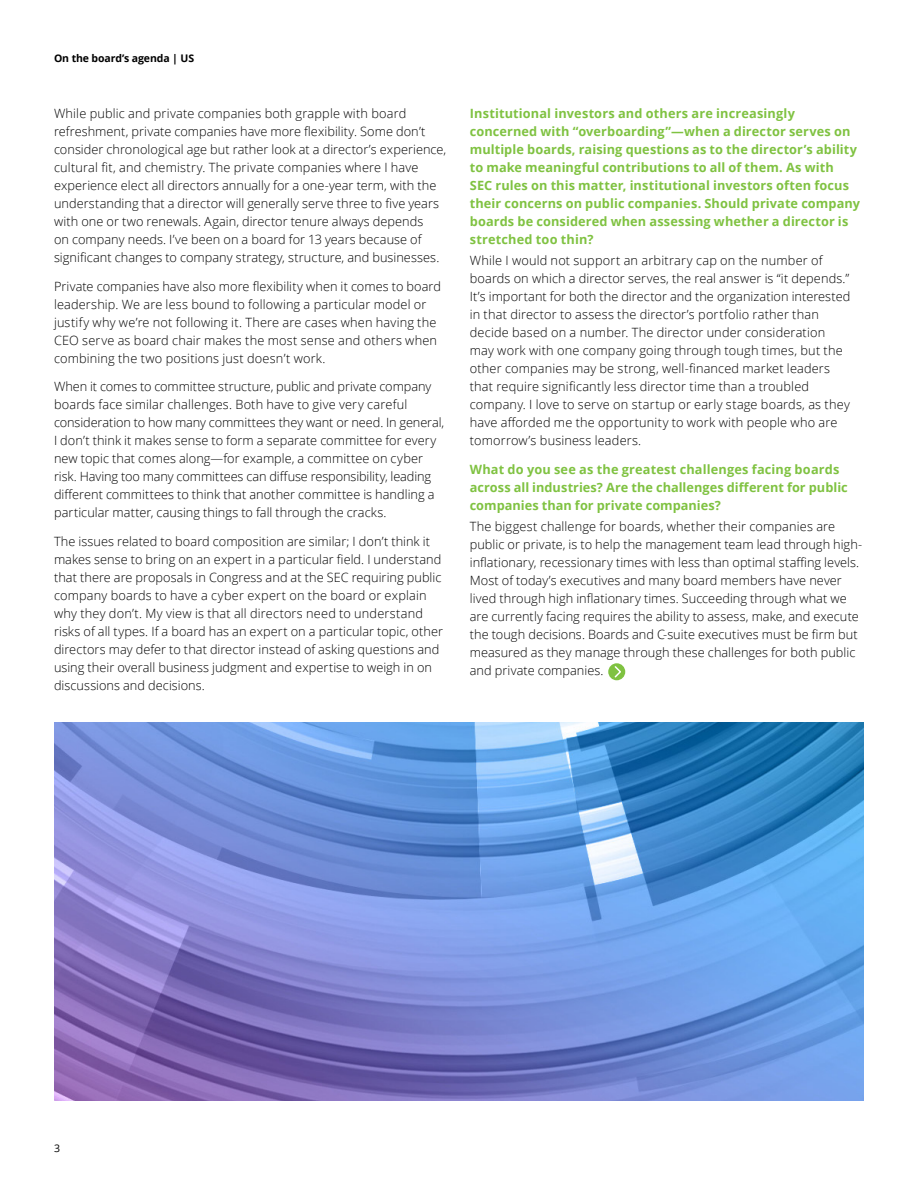
<style>
.page{position:relative;width:918px;height:1188px;background:#fff}
.page>*{position:absolute;margin:0;border:0;box-sizing:border-box;transform-origin:0 0}
.Body_copy__8_5_12pt{font:300 12.75px/18px "Open Sans";letter-spacing:.005em;color:#010101}
.Subhead_A__8_5_12pt{font:700 12.75px/18px "Open Sans";letter-spacing:.01em;color:#7fc241}
.Brochure_title__foli{font:700 10.5px "Open Sans";letter-spacing:-.01em;color:#010101}
.Folio_Left_pg__7_9_5{font:10.5px "Open Sans";color:#010101}
</style>
<div class="page">
<div style="left:608px;top:663px;width:17px;height:17px;background:#7fc241;border-radius:50%"></div>
<svg style="left:614px;top:666px;width:8px;height:13px"></svg>
<img style="left:54px;top:722px;width:810px;height:378px">
<p class="Brochure_title__foli" style="left:54px;top:51px;width:142px">On the board’s agenda | US</p>
<p class="Body_copy__8_5_12pt" style="left:54px;top:104px;width:394px">While public and private companies both grapple with board refreshment, private companies have more flexibility. Some don’t consider chronological age but rather look at a director’s experience, cultural fit, and chemistry. The private companies where I have experience elect all directors annually for a one-year term, with the understanding that a director will generally serve three to five years with one or two renewals. Again, director tenure always depends<br>on company needs. I’ve been on a board for 13 years because of significant changes to company strategy, structure, and businesses.</p>
<p class="Body_copy__8_5_12pt" style="left:54px;top:277px;width:389px">Private companies have also more flexibility when it comes to board leadership. We are less bound to following a particular model or justify why we’re not following it. There are cases when having the CEO serve as board chair makes the most sense and others when combining the two positions just doesn’t work.</p>
<p class="Body_copy__8_5_12pt" style="left:54px;top:377px;width:392px">When it comes to committee structure, public and private company boards face similar challenges. Both have to give very careful consideration to how many committees they want or need. In general, I don’t think it makes sense to form a separate committee for every new topic that comes along—for example, a committee on cyber risk. Having too many committees can diffuse responsibility, leading different committees to think that another committee is handling a particular matter, causing things to fall through the cracks.</p>
<p class="Body_copy__8_5_12pt" style="left:54px;top:532px;width:390px">The issues related to board composition are similar; I don’t think it makes sense to bring on an expert in a particular field. I understand that there are proposals in Congress and at the SEC requiring public company boards to have a cyber expert on the board or explain why they don’t. My view is that all directors need to understand risks of all types. If a board has an expert on a particular topic, other directors may defer to that director instead of asking questions and using their overall business judgment and expertise to weigh in on discussions and decisions.</p>
<p class="Subhead_A__8_5_12pt" style="left:470px;top:104px;width:392px">Institutional investors and others are increasingly concerned with “overboarding”—when a director serves on multiple boards, raising questions as to the director’s ability to make meaningful contributions to all of them. As with<br>SEC rules on this matter, institutional investors often focus their concerns on public companies. Should private company boards be considered when assessing whether a director is stretched too thin?</p>
<p class="Body_copy__8_5_12pt" style="left:470px;top:251px;width:382px">While I would not support an arbitrary cap on the number of boards on which a director serves, the real answer is “it depends.” It’s important for both the director and the organization interested in that director to assess the director’s portfolio rather than decide based on a number. The director under consideration may work with one company going through tough times, but the other companies may be strong, well-financed market leaders that require significantly less director time than a troubled company. I love to serve on startup or early stage boards, as they have afforded me the opportunity to work with people who are tomorrow’s business leaders.</p>
<p class="Subhead_A__8_5_12pt" style="left:470px;top:460px;width:380px">What do you see as the greatest challenges facing boards across all industries? Are the challenges different for public companies than for private companies?</p>
<p class="Body_copy__8_5_12pt" style="left:470px;top:517px;width:394px">The biggest challenge for boards, whether their companies are public or private, is to help the management team lead through high&shy;inflationary, recessionary times with less than optimal staffing levels.<br>Most of today’s executives and many board members have never lived through high inflationary times. Succeeding through what we are currently facing requires the ability to assess, make, and execute the tough decisions. Boards and C-suite executives must be firm but measured as they manage through these challenges for both public and private companies.</p>
<p class="Folio_Left_pg__7_9_5" style="left:54px;top:1141px;width:8px">3</p>
</div>
